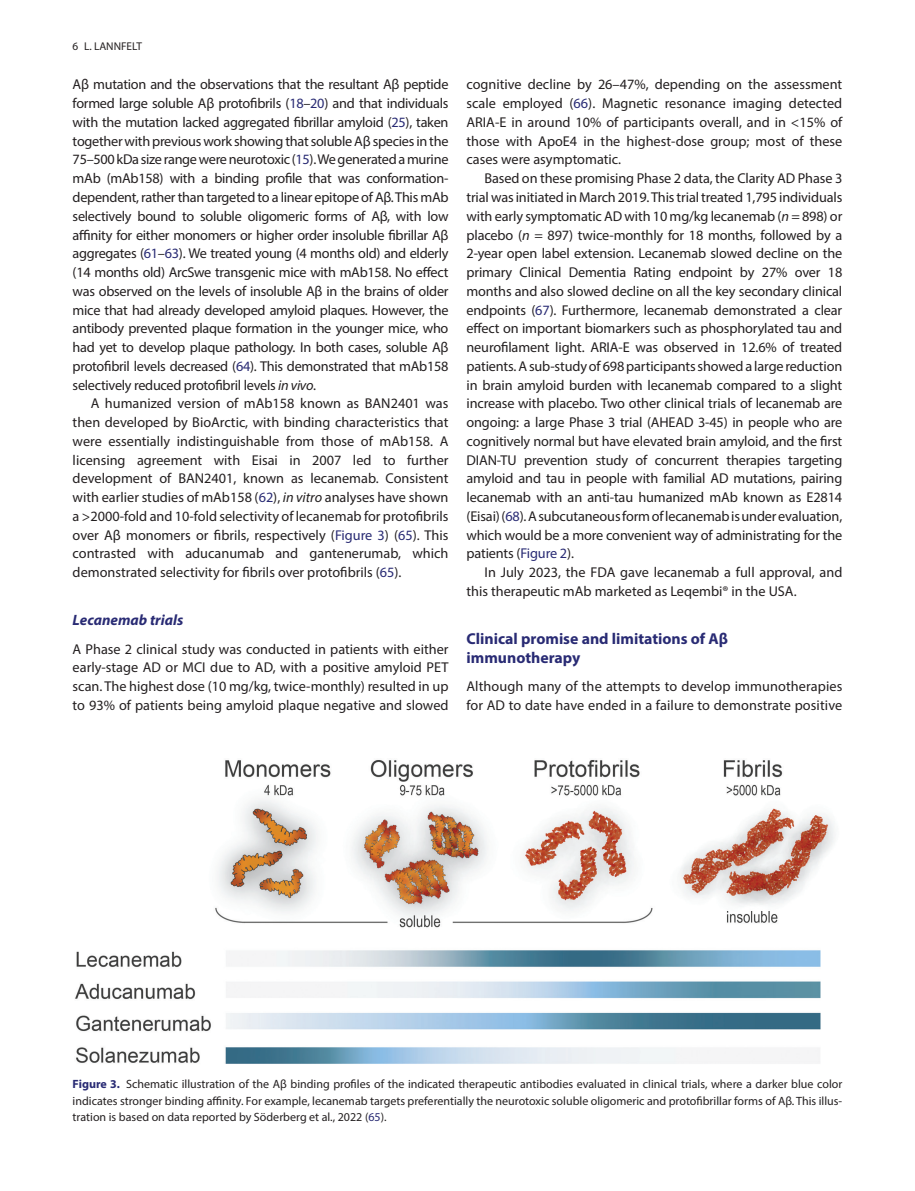
<style>
.page{position:relative;width:915px;height:1191px;background:#fff}
.page>*{position:absolute;margin:0;border:0;box-sizing:border-box;transform-origin:0 0}
.A_head{font:700 15.75px/18.8px "Myriad Pro";color:#292b74}
.B_head{font:italic 700 15px "Myriad Pro";color:#292b74}
.Body_text_next{font:14.25px/18.8px "Myriad Pro";color:#231f20;text-align:justify}
.Body_text_first{font:14.25px/18.8px "Myriad Pro";color:#231f20;text-align:justify}
.Figure_title{font:12px/16.5px "Myriad Pro";color:#231f20;text-align:justify}
.t1{font:11.25px "Myriad Pro";color:#231f20}
.s1{color:#292b74}
.s2{font-style:italic}
.s3{font-weight:700;color:#292b74}
</style>
<div class="page">
<img style="left:75px;top:760px;width:759px;height:304px">
<p class="t1" style="left:73px;top:39px;width:71px">6 L. LANNFELT</p>
<p class="Body_text_first" style="left:73px;top:75px;width:377px">Aβ mutation and the observations that the resultant Aβ peptide formed large soluble Aβ protofibrils (<span class="s1">18</span>–<span class="s1">20</span>) and that individuals with the mutation lacked aggregated fibrillar amyloid (<span class="s1">25</span>), taken together with previous work showing that soluble Aβ species in the 75–500 kDa size range were neurotoxic (<span class="s1">15</span>). We generated a murine mAb (mAb158) with a binding profile that was conformation&shy;dependent, rather than targeted to a linear epitope of Aβ. This mAb selectively bound to soluble oligomeric forms of Aβ, with low affinity for either monomers or higher order insoluble fibrillar Aβ aggregates (<span class="s1">61</span>–<span class="s1">63</span>). We treated young (4 months old) and elderly (14 months old) ArcSwe transgenic mice with mAb158. No effect was observed on the levels of insoluble Aβ in the brains of older mice that had already developed amyloid plaques. However, the antibody prevented plaque formation in the younger mice, who had yet to develop plaque pathology. In both cases, soluble Aβ protofibril levels decreased (<span class="s1">64</span>). This demonstrated that mAb158 selectively reduced protofibril levels <span class="s2">in vivo</span>.</p>
<p class="Body_text_next" style="left:73px;top:394px;width:377px;text-indent:18px">A humanized version of mAb158 known as BAN2401 was then developed by BioArctic, with binding characteristics that were essentially indistinguishable from those of mAb158. A licensing agreement with Eisai in 2007 led to further development of BAN2401, known as lecanemab. Consistent with earlier studies of mAb158 (<span class="s1">62</span>), <span class="s2">in vitro</span> analyses have shown a &gt;2000-fold and 10-fold selectivity of lecanemab for protofibrils over Aβ monomers or fibrils, respectively (<span class="s1">Figure 3</span>) (<span class="s1">65</span>). This contrasted with aducanumab and gantenerumab, which demonstrated selectivity for fibrils over protofibrils (<span class="s1">65</span>).</p>
<p class="B_head" style="left:73px;top:610px;width:112px">Lecanemab trials</p>
<p class="Body_text_first" style="left:73px;top:639px;width:377px">A Phase 2 clinical study was conducted in patients with either early-stage AD or MCI due to AD, with a positive amyloid PET scan. The highest dose (10 mg/kg, twice-monthly) resulted in up to 93% of patients being amyloid plaque negative and slowed</p>
<p class="Body_text_first" style="left:466px;top:75px;width:377px">cognitive decline by 26–47%, depending on the assessment scale employed (<span class="s1">66</span>). Magnetic resonance imaging detected ARIA-E in around 10% of participants overall, and in &lt;15% of those with ApoE4 in the highest-dose group; most of these cases were asymptomatic.</p>
<p class="Body_text_next" style="left:466px;top:169px;width:377px;text-indent:18px">Based on these promising Phase 2 data, the Clarity AD Phase 3 trial was initiated in March 2019. This trial treated 1,795 individuals with early symptomatic AD with 10 mg/kg lecanemab (<span class="s2">n</span> = 898) or placebo (<span class="s2">n</span> = 897) twice-monthly for 18 months, followed by a 2-year open label extension. Lecanemab slowed decline on the primary Clinical Dementia Rating endpoint by 27% over 18 months and also slowed decline on all the key secondary clinical endpoints (<span class="s1">67</span>). Furthermore, lecanemab demonstrated a clear effect on important biomarkers such as phosphorylated tau and neurofilament light. ARIA-E was observed in 12.6% of treated patients. A sub-study of 698 participants showed a large reduction in brain amyloid burden with lecanemab compared to a slight increase with placebo. Two other clinical trials of lecanemab are ongoing: a large Phase 3 trial (AHEAD 3-45) in people who are cognitively normal but have elevated brain amyloid, and the first DIAN-TU prevention study of concurrent therapies targeting amyloid and tau in people with familial AD mutations, pairing lecanemab with an anti-tau humanized mAb known as E2814 (Eisai) (<span class="s1">68</span>). A subcutaneous form of lecanemab is under evaluation, which would be a more convenient way of administrating for the patients (<span class="s1">Figure 2</span>).</p>
<p class="Body_text_next" style="left:466px;top:563px;width:377px;text-indent:18px">In July 2023, the FDA gave lecanemab a full approval, and this therapeutic mAb marketed as Leqembi® in the USA.</p>
<p class="A_head" style="left:466px;top:628px;width:263px">Clinical promise and limitations of Aβ immunotherapy</p>
<p class="Body_text_first" style="left:466px;top:677px;width:377px">Although many of the attempts to develop immunotherapies for AD to date have ended in a failure to demonstrate positive</p>
<p class="Figure_title" style="left:73px;top:1075px;width:771px"><span class="s3">Figure 3.</span> Schematic illustration of the Aβ binding profiles of the indicated therapeutic antibodies evaluated in clinical trials, where a darker blue color indicates stronger binding affinity. For example, lecanemab targets preferentially the neurotoxic soluble oligomeric and protofibrillar forms of Aβ. This illus&shy;tration is based on data reported by Söderberg et al., 2022 (<span class="s1">65</span>).</p>
</div>
